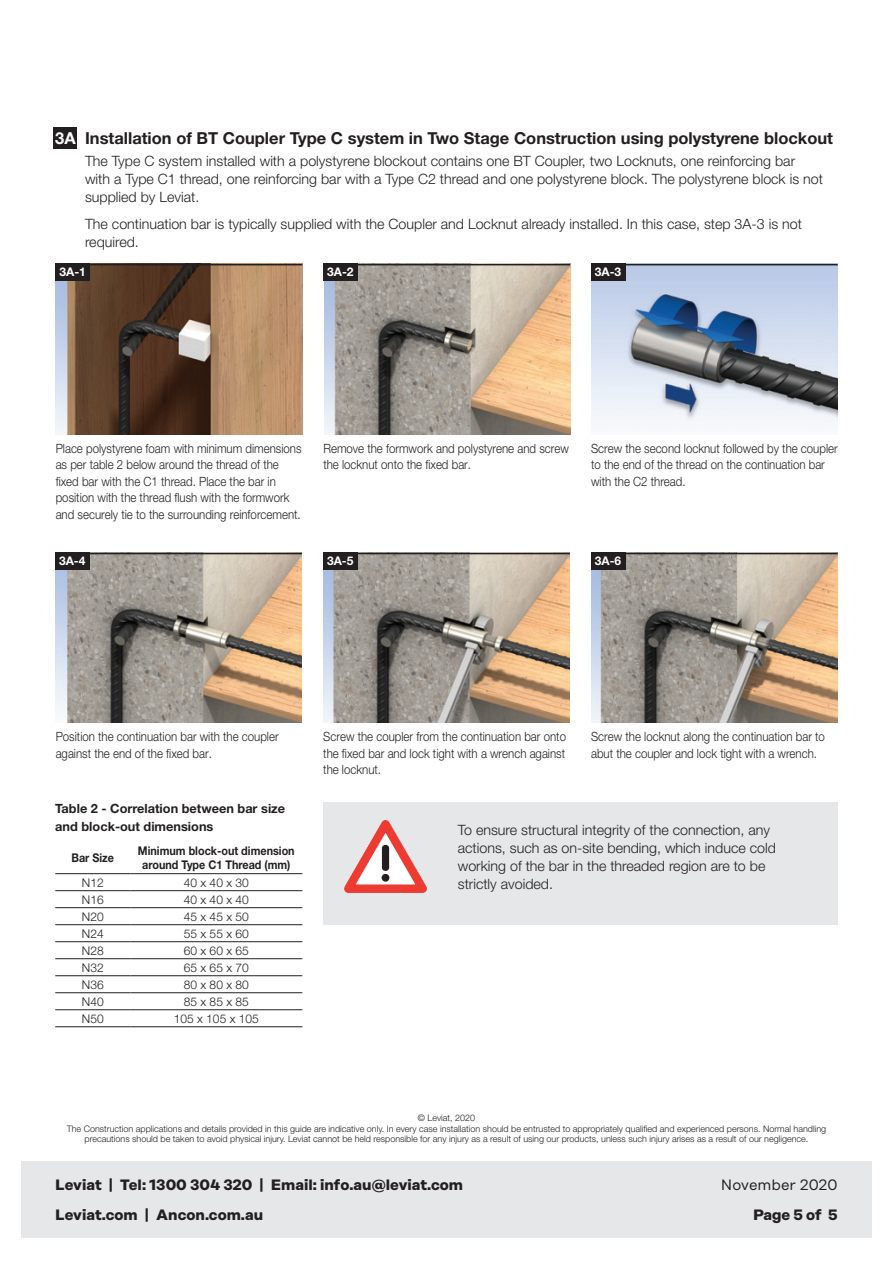
<style>
.page{position:relative;width:893px;height:1263px;background:#fff}
.page>*{position:absolute;margin:0;border:0;box-sizing:border-box;transform-origin:0 0}
.t1{font:700 16.5px "Helvetica Neue";color:#231f20}
.t2{font:700 15px "Rational Display";color:#231f20}
.t3{font:15px "Rational Display";color:#231f20}
.t4{font:300 14.25px/18px "Helvetica Neue";color:#231f20}
.t5{font:300 12.75px/16.5px "Helvetica Neue";color:#231f20;scale:.9 1}
.t6{font:700 12.75px/18px "Helvetica Neue";color:#231f20}
.t7{font:300 12px "Helvetica Neue";color:#231f20}
.t8{font:700 12px/13.5px "Helvetica Neue";color:#231f20;text-align:center;scale:.9 1}
.t9{font:700 12px "Helvetica Neue";color:#fff}
.t10{font:300 9px/10.5px "Helvetica Neue";color:#231f20;text-align:center}
.s1{color:#fff}
</style>
<div class="page">
<div style="left:21px;top:1161px;width:851px;height:76px;background:#e6e7e9"></div>
<div style="left:323px;top:802px;width:515px;height:122px;background:#e6e7e9"></div>
<div style="left:53px;top:128px;width:24px;height:21px;background:#231f20"></div>
<svg style="left:344px;top:820px;width:83px;height:73px"></svg>
<img style="left:56px;top:265px;width:246px;height:169px">
<div style="left:56px;top:264px;width:34px;height:17px;background:#231f20"></div>
<hr style="left:56px;top:264px;width:246px;height:1px;background:#231f20">
<img style="left:55px;top:554px;width:247px;height:169px">
<div style="left:55px;top:553px;width:34px;height:17px;background:#231f20"></div>
<hr style="left:55px;top:553px;width:247px;height:1px;background:#231f20">
<img style="left:323px;top:554px;width:247px;height:169px">
<div style="left:323px;top:553px;width:34px;height:17px;background:#231f20"></div>
<hr style="left:323px;top:553px;width:247px;height:1px;background:#231f20">
<img style="left:591px;top:554px;width:247px;height:169px">
<div style="left:591px;top:553px;width:34px;height:17px;background:#231f20"></div>
<hr style="left:591px;top:553px;width:247px;height:1px;background:#231f20">
<img style="left:324px;top:265px;width:246px;height:169px">
<div style="left:323px;top:264px;width:34px;height:17px;background:#231f20"></div>
<hr style="left:323px;top:264px;width:247px;height:1px;background:#231f20">
<img style="left:591px;top:265px;width:247px;height:157px">
<div style="left:591px;top:264px;width:34px;height:17px;background:#231f20"></div>
<hr style="left:591px;top:264px;width:247px;height:1px;background:#231f20">
<hr style="left:55px;top:890px;width:75px;height:1px;background:#231f20">
<hr style="left:130px;top:890px;width:172px;height:1px;background:#231f20">
<hr style="left:55px;top:907px;width:75px;height:1px;background:#231f20">
<hr style="left:130px;top:907px;width:172px;height:1px;background:#231f20">
<hr style="left:55px;top:924px;width:75px;height:1px;background:#231f20">
<hr style="left:130px;top:924px;width:172px;height:1px;background:#231f20">
<hr style="left:55px;top:941px;width:75px;height:1px;background:#231f20">
<hr style="left:130px;top:941px;width:172px;height:1px;background:#231f20">
<hr style="left:55px;top:958px;width:75px;height:1px;background:#231f20">
<hr style="left:130px;top:958px;width:172px;height:1px;background:#231f20">
<hr style="left:55px;top:975px;width:75px;height:1px;background:#231f20">
<hr style="left:130px;top:975px;width:172px;height:1px;background:#231f20">
<hr style="left:55px;top:992px;width:75px;height:1px;background:#231f20">
<hr style="left:130px;top:992px;width:172px;height:1px;background:#231f20">
<hr style="left:55px;top:1009px;width:75px;height:1px;background:#231f20">
<hr style="left:130px;top:1009px;width:172px;height:1px;background:#231f20">
<hr style="left:55px;top:1026px;width:75px;height:1px;background:#231f20">
<hr style="left:130px;top:1026px;width:172px;height:1px;background:#231f20">
<hr style="left:55px;top:873px;width:75px;height:1px;background:#231f20">
<hr style="left:130px;top:873px;width:172px;height:1px;background:#231f20">
<p class="t1" style="left:55px;top:128px;width:779px"><span class="s1">3A</span> Installation of BT Coupler Type C system in Two Stage Construction using polystyrene blockout</p>
<p class="t4" style="left:85px;top:152px;width:739px">The Type C system installed with a polystyrene blockout contains one BT Coupler, two Locknuts, one reinforcing bar with a Type C1 thread, one reinforcing bar with a Type C2 thread and one polystyrene block. The polystyrene block is not supplied by Leviat.</p>
<p class="t4" style="left:85px;top:214px;width:718px">The continuation bar is typically supplied with the Coupler and Locknut already installed. In this case, step 3A-3 is not required.</p>
<p class="t9" style="left:59px;top:265px;width:28px">3A-1</p>
<p class="t9" style="left:327px;top:265px;width:28px">3A-2</p>
<p class="t9" style="left:595px;top:265px;width:28px">3A-3</p>
<p class="t5" style="left:56px;top:439px;width:275px">Place polystyrene foam with minimum dimensions as per table 2 below around the thread of the fixed bar with the C1 thread. Place the bar in position with the thread flush with the formwork and securely tie to the surrounding reinforcement.</p>
<p class="t9" style="left:59px;top:553px;width:28px">3A-4</p>
<p class="t5" style="left:323px;top:439px;width:274px">Remove the formwork and polystyrene and screw the locknut onto the fixed bar.</p>
<p class="t9" style="left:327px;top:553px;width:28px">3A-5</p>
<p class="t5" style="left:591px;top:439px;width:276px">Screw the second locknut followed by the coupler to the end of the thread on the continuation bar with the C2 thread.</p>
<p class="t9" style="left:595px;top:553px;width:28px">3A-6</p>
<p class="t5" style="left:56px;top:728px;width:249px">Position the continuation bar with the coupler against the end of the fixed bar.</p>
<p class="t6" style="left:55px;top:799px;width:231px">Table 2 - Correlation between bar size and block-out dimensions</p>
<p class="t8" style="left:71px;top:851px;width:49px">Bar Size</p>
<p class="t8" style="left:138px;top:844px;width:176px">Minimum block-out dimension around Type C1 Thread (mm)</p>
<p class="t7" style="left:82px;top:875px;width:23px">N12</p>
<p class="t7" style="left:184px;top:875px;width:66px">40 x 40 x 30</p>
<p class="t7" style="left:82px;top:892px;width:23px">N16</p>
<p class="t7" style="left:184px;top:892px;width:66px">40 x 40 x 40</p>
<p class="t7" style="left:82px;top:909px;width:23px">N20</p>
<p class="t7" style="left:184px;top:909px;width:66px">45 x 45 x 50</p>
<p class="t7" style="left:82px;top:926px;width:23px">N24</p>
<p class="t7" style="left:184px;top:926px;width:66px">55 x 55 x 60</p>
<p class="t7" style="left:82px;top:943px;width:23px">N28</p>
<p class="t7" style="left:184px;top:943px;width:66px">60 x 60 x 65</p>
<p class="t7" style="left:82px;top:960px;width:23px">N32</p>
<p class="t7" style="left:184px;top:960px;width:66px">65 x 65 x 70</p>
<p class="t7" style="left:82px;top:977px;width:23px">N36</p>
<p class="t7" style="left:184px;top:977px;width:66px">80 x 80 x 80</p>
<p class="t7" style="left:82px;top:994px;width:23px">N40</p>
<p class="t7" style="left:184px;top:994px;width:66px">85 x 85 x 85</p>
<p class="t7" style="left:82px;top:1011px;width:23px">N50</p>
<p class="t7" style="left:174px;top:1011px;width:86px">105 x 105 x 105</p>
<p class="t5" style="left:323px;top:728px;width:271px;text-align:justify">Screw the coupler from the continuation bar onto the fixed bar and lock tight with a wrench against the locknut.</p>
<p class="t5" style="left:591px;top:728px;width:261px">Screw the locknut along the continuation bar to abut the coupler and lock tight with a wrench.</p>
<p class="t4" style="left:458px;top:821px;width:320px">To ensure structural integrity of the connection, any actions, such as on-site bending, which induce cold working of the bar in the threaded region are to be strictly avoided.</p>
<p class="t10" style="left:418px;top:1112px;width:59px">© Leviat, 2020</p>
<p class="t10" style="left:67px;top:1123px;width:761px">The Construction applications and details provided in this guide are indicative only. In every case installation should be entrusted to appropriately qualified and experienced persons. Normal handling precautions should be taken to avoid physical injury. Leviat cannot be held responsible for any injury as a result of using our products, unless such injury arises as a result of our negligence.</p>
<p class="t2" style="left:55px;top:1176px;width:409px">Leviat | Tel: 1300 304 320 | Email: info.au@leviat.com</p>
<p class="t3" style="left:721px;top:1176px;width:118px">November 2020</p>
<p class="t2" style="left:55px;top:1206px;width:209px">Leviat.com | Ancon.com.au</p>
<p class="t2" style="left:753px;top:1206px;width:86px">Page 5 of 5</p>
</div>
